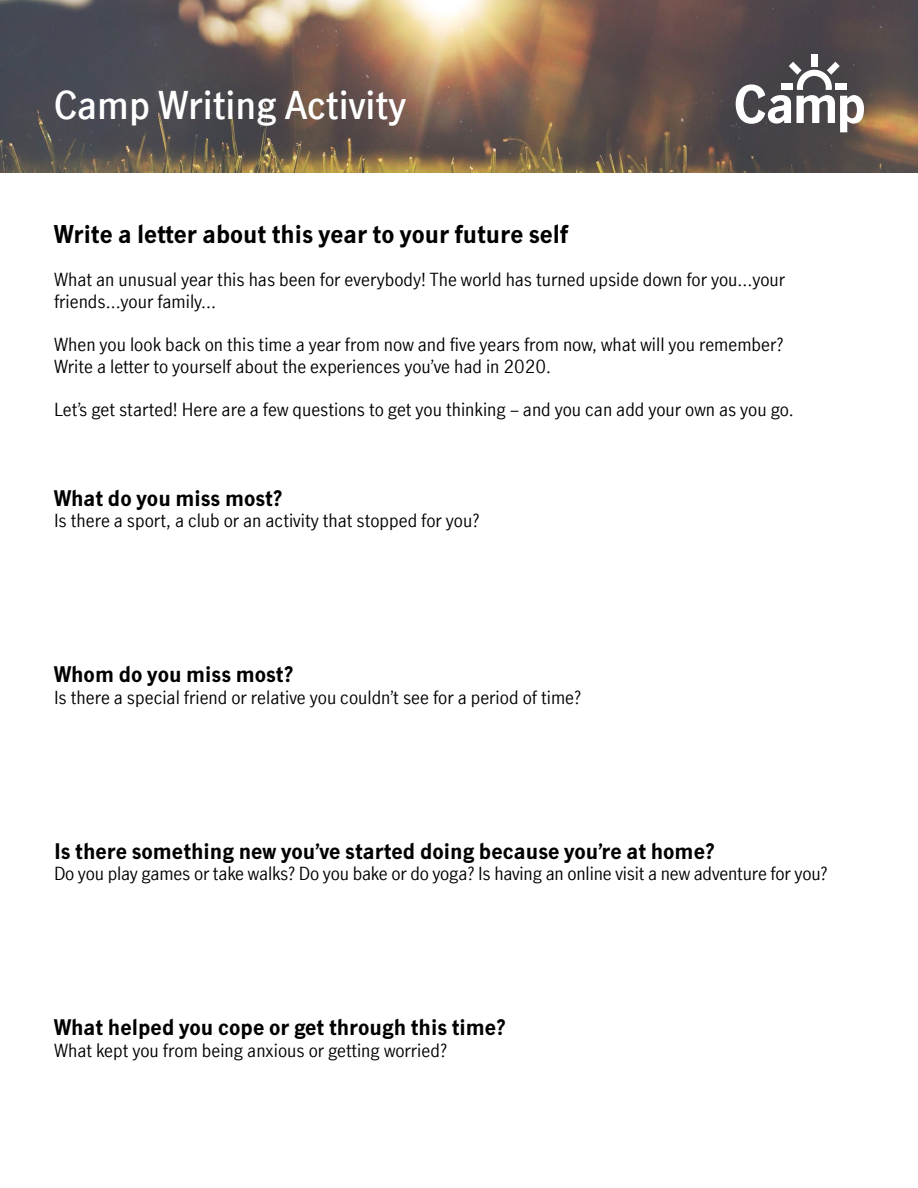
<style>
.page{position:relative;width:918px;height:1188px;background:#fff}
.page>*{position:absolute;margin:0;border:0;box-sizing:border-box;transform-origin:0 0}
.t1{font:600 37.5px "Manulife JH Sans Optimized";color:#fff}
.t2{font:700 24px "Manulife JH Sans Optimized";color:#000}
.t3{font:700 21px "Manulife JH Sans Optimized";color:#000}
.t4{font:18px/21.6px "Manulife JH Sans Optimized";color:#000}
</style>
<div class="page">
<img style="left:0;top:0;width:918px;height:173px">
<div style="left:811px;top:54px;width:6px;height:12px;background:#fff"></div>
<svg style="left:736px;top:62px;width:128px;height:70px"></svg>
<h1 class="t1" style="left:54px;top:79px;width:353px">Camp Writing Activity</h1>
<h2 class="t2" style="left:54px;top:218px;width:516px">Write a letter about this year to your future self</h2>
<p class="t4" style="left:54px;top:268px;width:733px">What an unusual year this has been for everybody! The world has turned upside down for you…your friends…your family…</p>
<p class="t4" style="left:54px;top:333px;width:731px">When you look back on this time a year from now and five years from now, what will you remember?<br>Write a letter to yourself about the experiences you’ve had in 2020.</p>
<p class="t4" style="left:54px;top:398px;width:741px">Let’s get started! Here are a few questions to get you thinking – and you can add your own as you go.</p>
<p class="t3" style="left:54px;top:484px;width:230px">What do you miss most?</p>
<p class="t4" style="left:54px;top:509px;width:427px">Is there a sport, a club or an activity that stopped for you?</p>
<p class="t3" style="left:54px;top:660px;width:241px">Whom do you miss most?</p>
<p class="t4" style="left:54px;top:686px;width:529px">Is there a special friend or relative you couldn’t see for a period of time?</p>
<p class="t3" style="left:54px;top:837px;width:662px">Is there something new you’ve started doing because you’re at home?</p>
<p class="t4" style="left:54px;top:862px;width:775px">Do you play games or take walks? Do you bake or do yoga? Is having an online visit a new adventure for you?</p>
<p class="t3" style="left:54px;top:1013px;width:453px">What helped you cope or get through this time?</p>
<p class="t4" style="left:54px;top:1039px;width:395px">What kept you from being anxious or getting worried?</p>
</div>
